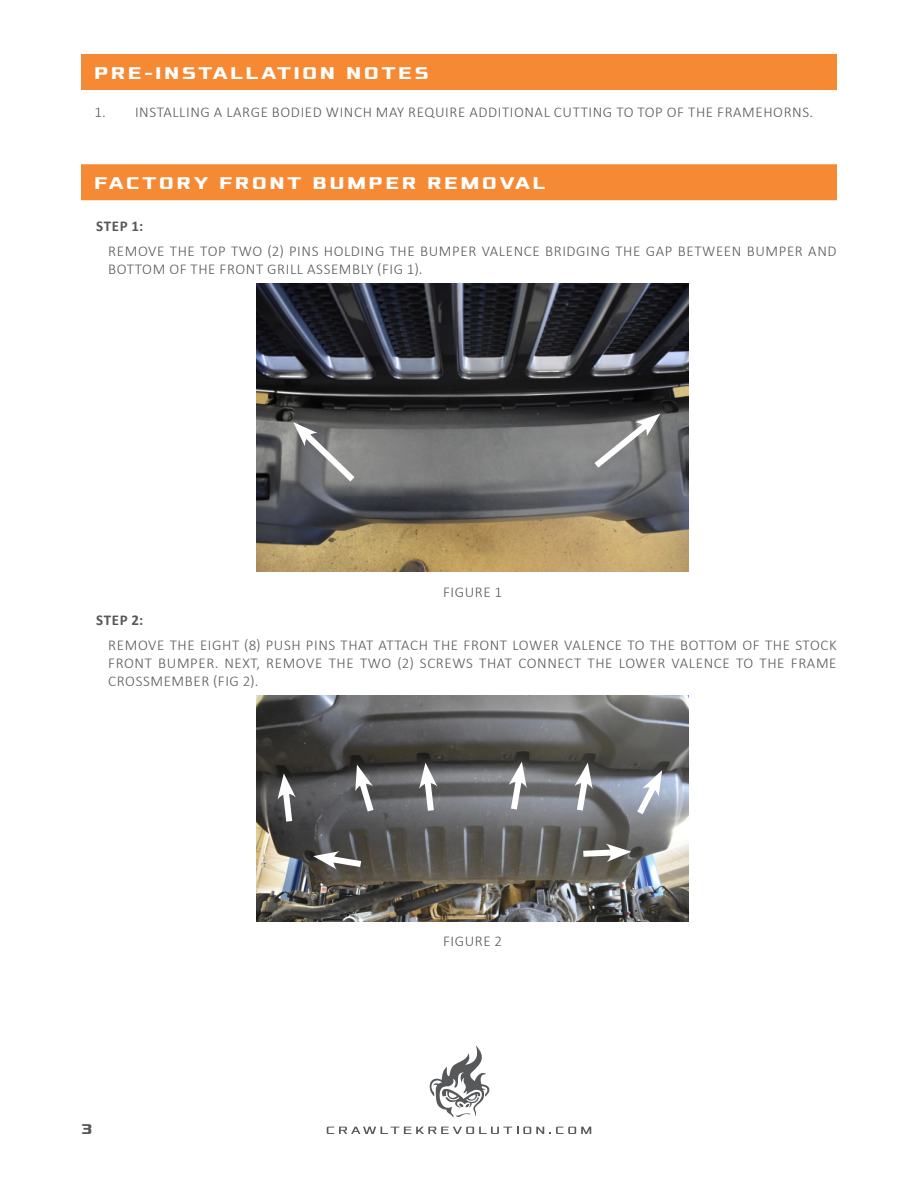
<style>
.page{position:relative;width:918px;height:1188px;background:#fff}
.page>*{position:absolute;margin:0;border:0;box-sizing:border-box;transform-origin:0 0}
.Orange_Header_-_1lin{font:700 18px "Xolonium";letter-spacing:.15em;color:#fff}
.Steps_Text{font:300 15px/18px "Calibri";letter-spacing:.04em;color:#57585a}
.Steps{font:700 15px "Calibri";letter-spacing:.04em;color:#57585a}
.t1{font:700 15px "Xolonium";color:#57585a}
</style>
<div class="page">
<div style="left:81px;top:54px;width:756px;height:36px;background:#f58934"></div>
<div style="left:81px;top:164px;width:756px;height:36px;background:#f58934"></div>
<img style="left:256px;top:284px;width:432px;height:288px">
<svg style="left:293px;top:422px;width:68px;height:66px;background:#898989"></svg>
<svg style="left:588px;top:414px;width:72px;height:60px;background:#8a8b8a"></svg>
<img style="left:256px;top:696px;width:432px;height:225px">
<svg style="left:632px;top:770px;width:31px;height:51px"></svg>
<svg style="left:278px;top:773px;width:18px;height:55px"></svg>
<svg style="left:354px;top:765px;width:24px;height:53px"></svg>
<svg style="left:419px;top:763px;width:19px;height:54px"></svg>
<svg style="left:507px;top:762px;width:20px;height:54px"></svg>
<svg style="left:573px;top:763px;width:20px;height:54px"></svg>
<svg style="left:313px;top:851px;width:55px;height:20px"></svg>
<svg style="left:577px;top:844px;width:54px;height:18px"></svg>
<svg style="left:429px;top:1045px;width:61px;height:73px"></svg>
<svg style="left:327px;top:1127px;width:264px;height:7px"></svg>
<p class="Orange_Header_-_1lin" style="left:94px;top:63px;width:336px">PRE-INSTALLATION NOTES</p>
<p class="Steps_Text" style="left:94px;top:103px;width:720px">1. INSTALLING A LARGE BODIED WINCH MAY REQUIRE ADDITIONAL CUTTING TO TOP OF THE FRAMEHORNS.</p>
<p class="Orange_Header_-_1lin" style="left:94px;top:173px;width:452px">FACTORY FRONT BUMPER REMOVAL</p>
<p class="Steps" style="left:96px;top:216px;width:48px">STEP 1:</p>
<p class="Steps_Text" style="left:108px;top:242px;width:730px">REMOVE THE TOP TWO (2) PINS HOLDING THE BUMPER VALENCE BRIDGING THE GAP BETWEEN BUMPER AND<br>BOTTOM OF THE FRONT GRILL ASSEMBLY (FIG 1).</p>
<p class="Steps_Text" style="left:443px;top:583px;width:61px">FIGURE 1</p>
<p class="Steps" style="left:96px;top:610px;width:48px">STEP 2:</p>
<p class="Steps_Text" style="left:108px;top:636px;width:730px;text-align:justify">REMOVE THE EIGHT (8) PUSH PINS THAT ATTACH THE FRONT LOWER VALENCE TO THE BOTTOM OF THE STOCK FRONT BUMPER. NEXT, REMOVE THE TWO (2) SCREWS THAT CONNECT THE LOWER VALENCE TO THE FRAME CROSSMEMBER (FIG 2).</p>
<p class="t1" style="left:81px;top:1121px;width:13px">3</p>
<p class="Steps_Text" style="left:443px;top:932px;width:61px">FIGURE 2</p>
</div>
